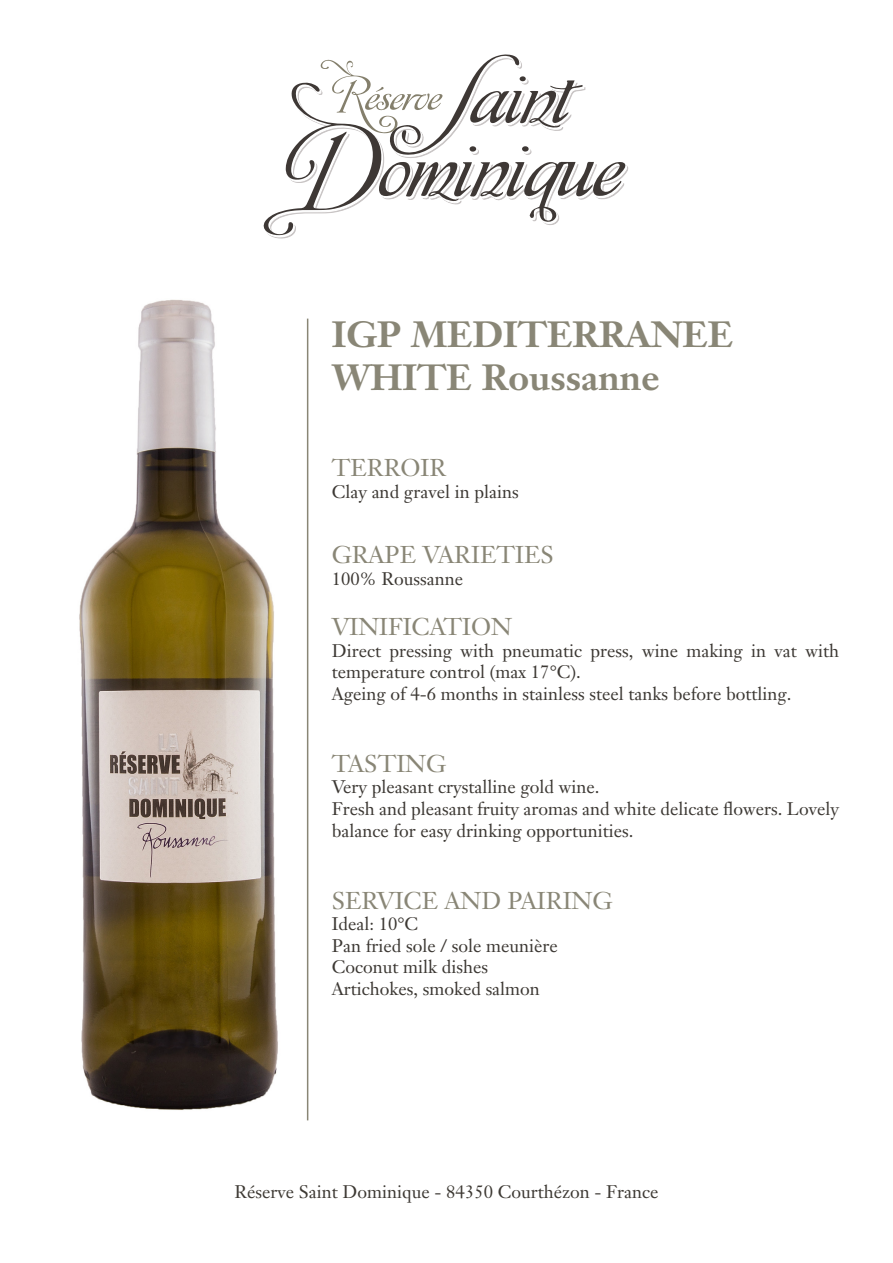
<style>
.page{position:relative;width:893px;height:1263px;background:#fff}
.page>*{position:absolute;margin:0;border:0;box-sizing:border-box;transform-origin:0 0}
.t1{font:700 36px "Janson Text";color:#898676}
.t2{font:24px "Janson Text";color:#898676}
.t3{font:18px/21.6px "Janson Text";color:#3c3833}
.t4{font:18px "Janson Text";color:#3d3933}
</style>
<div class="page">
<svg style="left:263px;top:54px;width:366px;height:185px"></svg>
<img style="left:79px;top:299px;width:230px;height:822px">
<hr style="left:307px;top:319px;width:1px;height:801px;background:#898675">
<p class="t1" style="left:332px;top:311px;width:403px">IGP MEDITERRANEE</p>
<p class="t1" style="left:332px;top:354px;width:330px">WHITE Roussanne</p>
<p class="t2" style="left:332px;top:453px;width:116px">TERROIR</p>
<p class="t3" style="left:332px;top:481px;width:188px">Clay and gravel in plains</p>
<p class="t2" style="left:332px;top:539px;width:224px">GRAPE VARIETIES</p>
<p class="t3" style="left:332px;top:567px;width:133px">100% Roussanne</p>
<p class="t2" style="left:332px;top:611px;width:182px">VINIFICATION</p>
<p class="t3" style="left:332px;top:639px;width:509px">Direct pressing with pneumatic press, wine making in vat with temperature control (max 17°C).</p>
<p class="t3" style="left:332px;top:682px;width:461px">Ageing of 4-6 months in stainless steel tanks before bottling.</p>
<p class="t2" style="left:332px;top:748px;width:116px">TASTING</p>
<p class="t3" style="left:332px;top:776px;width:269px">Very pleasant crystalline gold wine.</p>
<p class="t3" style="left:332px;top:798px;width:509px">Fresh and pleasant fruity aromas and white delicate flowers. Lovely balance for easy drinking opportunities.</p>
<p class="t2" style="left:332px;top:885px;width:282px">SERVICE AND PAIRING</p>
<p class="t3" style="left:332px;top:913px;width:88px">Ideal: 10°C</p>
<p class="t3" style="left:332px;top:934px;width:227px">Pan fried sole / sole meunière</p>
<p class="t3" style="left:332px;top:956px;width:158px">Coconut milk dishes</p>
<p class="t3" style="left:332px;top:978px;width:210px">Artichokes, smoked salmon</p>
<p class="t4" style="left:235px;top:1181px;width:425px">Réserve Saint Dominique - 84350 Courthézon - France</p>
</div>
